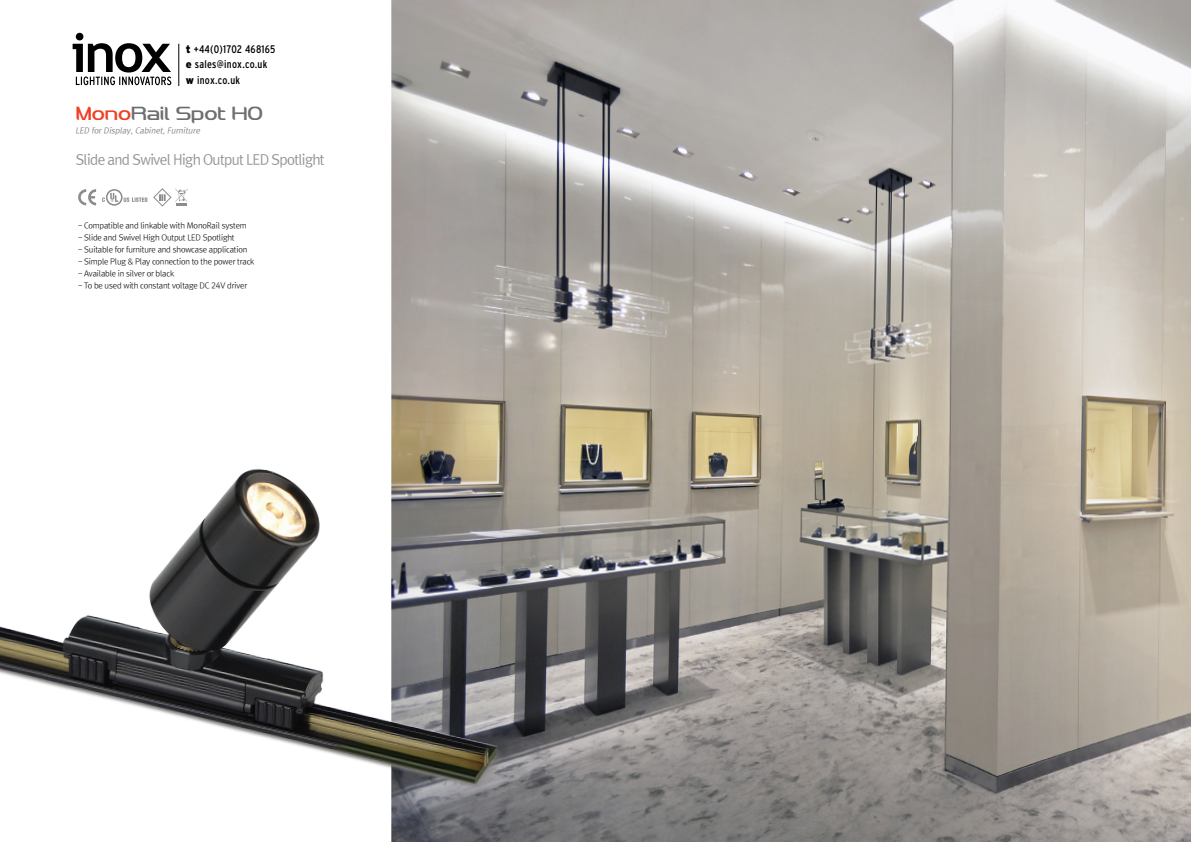
<style>
.page{position:relative;width:1191px;height:842px;background:#fff}
.page>*{position:absolute;margin:0;border:0;box-sizing:border-box;transform-origin:0 0}
.t1{font:20px "HH Feelux 2.0";color:#6d6e71}
.t2{font:14px "Rix Go M";letter-spacing:-.05em;color:#939598}
.t3{font:condensed 11px/15.8px "Interstate";letter-spacing:.025em;color:#000}
.t4{font:8px "Rix Go L";letter-spacing:-.025em;color:#000}
.t5{font:italic 8px "Rix Go M";color:#808285}
.s1{font-weight:900;font-stretch:normal}
.s2{color:#ef4123}
</style>
<div class="page">
<img style="left:391px;top:0;width:800px;height:842px">
<img style="left:0;top:319px;width:595px;height:523px">
<svg style="left:78px;top:189px;width:18px;height:16px"></svg>
<svg style="left:102px;top:188px;width:86px;height:19px"></svg>
<svg style="left:73px;top:33px;width:98px;height:52px"></svg>
<hr style="left:178px;top:44px;width:1px;height:42px;background:#000">
<h3 class="t3" style="left:186px;top:41px;width:91px"><span class="s1">t</span> +44(0)1702 468165 <span class="s1">e</span> sales@inox.co.uk <span class="s1">w</span> inox.co.uk</h3>
<h1 class="t1" style="left:76px;top:104px;width:189px"><span class="s2">Mono</span>Rail Spot HO</h1>
<p class="t5" style="left:75px;top:126px;width:128px">LED forDisplay,Cabinet,Furniture</p>
<h2 class="t2" style="left:76px;top:151px;width:251px">Slide and Swivel High Output LED Spotlight</h2>
<p class="t4" style="left:78px;top:221px;width:170px">- Compatible and linkable with MonoRail system</p>
<p class="t4" style="left:78px;top:233px;width:158px">- Slide and Swivel High Output LED Spotlight</p>
<p class="t4" style="left:78px;top:245px;width:171px">- Suitable for furniture and showcase application</p>
<p class="t4" style="left:78px;top:257px;width:178px">- Simple Plug &amp; Play connection to the power track</p>
<p class="t4" style="left:78px;top:269px;width:98px">- Available in silver or black</p>
<p class="t4" style="left:78px;top:281px;width:171px">- To be used with constant voltage DC 24V driver</p>
</div>
